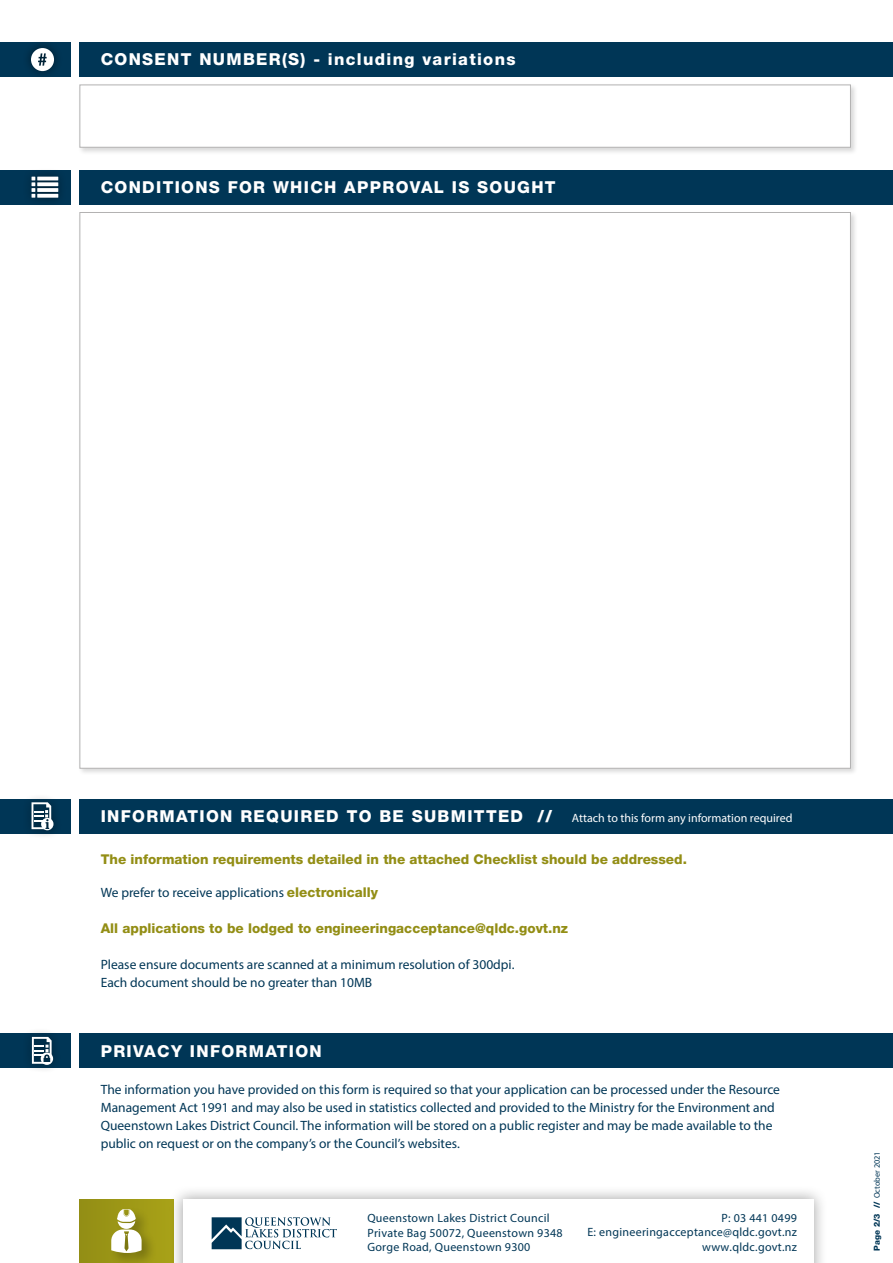
<style>
.page{position:relative;width:893px;height:1263px;background:#fff}
.page>*{position:absolute;margin:0;border:0;box-sizing:border-box;transform-origin:0 0}
.t1{font:800 16.5px "Helvetica Neue LT Std";letter-spacing:.08em;color:#fff}
.t2{font:13.5px/18px "Myriad Pro";color:#003656}
.t3{font:800 13.5px "Helvetica Neue LT Std";color:#938e15}
.t4{font:12px/14.4px "Myriad Pro";letter-spacing:.025em;color:#003656}
.t5{font:12px "Myriad Pro";color:#fff}
.t6{font:8.25px "Myriad Pro";color:#003656}
.s1{font-family:"Helvetica Neue LT Std";font-weight:800;font-size:16.5px}
.s2{font-family:"Helvetica Neue LT Std";font-weight:800;color:#938e15}
.s3{font-family:"Helvetica Neue LT Std";font-weight:800}
</style>
<div class="page">
<div style="left:79px;top:43px;width:814px;height:34px;background:#003656"></div>
<div style="left:79px;top:170px;width:814px;height:34px;background:#003656"></div>
<div style="left:0;top:43px;width:71px;height:34px;background:#003656"></div>
<div style="left:0;top:170px;width:71px;height:34px;background:#003656"></div>
<div style="left:79px;top:799px;width:814px;height:34px;background:#003656"></div>
<div style="left:0;top:799px;width:71px;height:34px;background:#003656"></div>
<div style="left:79px;top:1034px;width:814px;height:34px;background:#003656"></div>
<div style="left:0;top:1034px;width:71px;height:34px;background:#003656"></div>
<div style="left:78px;top:83px;width:781px;height:72px;background:#000;opacity:.15"></div>
<div style="left:79px;top:85px;width:772px;height:63px;background:#fff;border:1px solid #b3b2b2"></div>
<div style="left:78px;top:211px;width:781px;height:565px;background:#000;opacity:.15"></div>
<div style="left:79px;top:212px;width:772px;height:557px;background:#fff;border:1px solid #b3b2b2"></div>
<div style="left:22px;top:793px;width:40px;height:46px;background:#000;opacity:.5"></div>
<svg style="left:32px;top:802px;width:22px;height:28px"></svg>
<div style="left:23px;top:1028px;width:39px;height:46px;background:#000;opacity:.5"></div>
<svg style="left:32px;top:1037px;width:21px;height:28px"></svg>
<div style="left:22px;top:39px;width:41px;height:41px;background:#000;opacity:.5"></div>
<svg style="left:31px;top:48px;width:23px;height:23px"></svg>
<div style="left:22px;top:167px;width:45px;height:40px;background:#000;opacity:.5"></div>
<svg style="left:32px;top:177px;width:26px;height:21px"></svg>
<div style="left:79px;top:1199px;width:95px;height:64px;background:linear-gradient(to right,#938e15,#a9a218)"></div>
<div style="left:168px;top:1185px;width:660px;height:78px;background:#000;opacity:.35"></div>
<div style="left:183px;top:1199px;width:631px;height:64px;background:#fff"></div>
<svg style="left:212px;top:1217px;width:125px;height:32px"></svg>
<div style="left:108px;top:1206px;width:49px;height:57px;background:#000;opacity:.25"></div>
<svg style="left:111px;top:1209px;width:31px;height:44px"></svg>
<p class="t1" style="left:101px;top:50px;width:416px">CONSENT NUMBER(S) - including variations</p>
<p class="t1" style="left:101px;top:177px;width:456px">CONDITIONS FOR WHICH APPROVAL IS SOUGHT</p>
<p class="t5" style="left:101px;top:810px;width:693px"><span class="s1">INFORMATION REQUIRED TO BE SUBMITTED //</span> Attach to this form any information required</p>
<p class="t3" style="left:101px;top:851px;width:588px">The information requirements detailed in the attached Checklist should be addressed.</p>
<p class="t2" style="left:101px;top:883px;width:279px">We prefer to receive applications <span class="s2">electronically</span></p>
<p class="t3" style="left:101px;top:920px;width:469px">All applications to be lodged to engineeringacceptance@qldc.govt.nz</p>
<p class="t2" style="left:101px;top:955px;width:415px">Please ensure documents are scanned at a minimum resolution of 300dpi.<br>Each document should be no greater than 10MB</p>
<p class="t1" style="left:101px;top:1041px;width:222px">PRIVACY INFORMATION</p>
<p class="t2" style="left:101px;top:1081px;width:681px">The information you have provided on this form is required so that your application can be processed under the Resource Management Act 1991 and may also be used in statistics collected and provided to the Ministry for the Environment and Queenstown Lakes District Council. The information will be stored on a public register and may be made available to the public on request or on the company’s or the Council’s websites.</p>
<p class="t4" style="left:367px;top:1211px;width:197px">Queenstown Lakes District Council<br>Private Bag 50072, Queenstown 9348<br>Gorge Road, Queenstown 9300</p>
<p class="t4" style="left:587px;top:1210px;width:211px;text-align:right">P: 03 441 0499<br>E: engineeringacceptance@qldc.govt.nz www.qldc.govt.nz</p>
<p class="t6" style="left:872px;top:1251px;width:101px;rotate:-90deg"><span class="s3">Page 2/3 //</span> October 2021</p>
</div>
